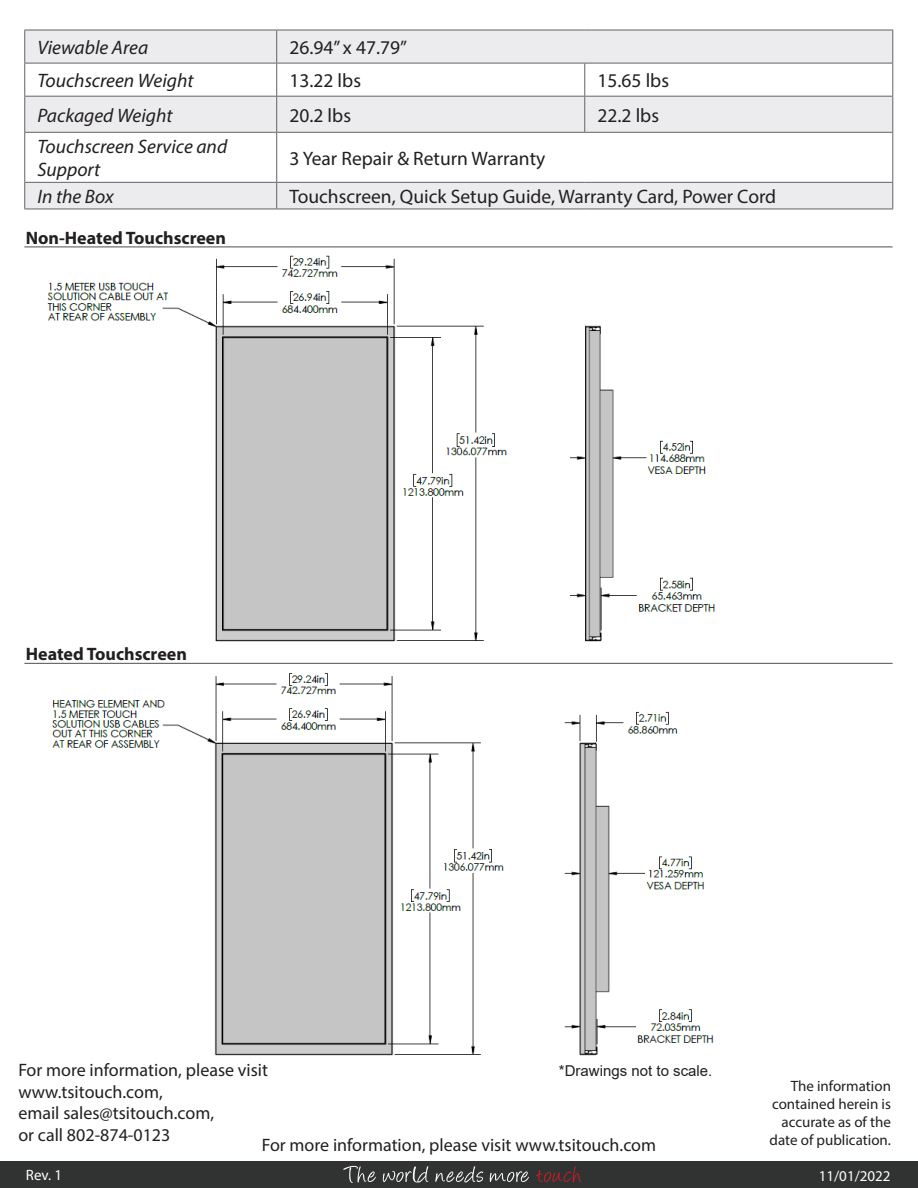
<style>
.page{position:relative;width:918px;height:1188px;background:#fff}
.page>*{position:absolute;margin:0;border:0;box-sizing:border-box;transform-origin:0 0}
.t1{font:19.5px "Myriad Pro";color:#231f20}
.t2{font:italic 19.5px/23.4px "Myriad Pro";color:#231f20}
.t3{font:18px "Myriad Pro";color:#231f20}
.t4{font:700 18px "Myriad Pro";color:#231f20}
.t5{font:15px "Myriad Pro";color:#231f20}
.t6{font:15px "Arial";color:#231f20}
.t7{font:15px "Myriad Pro";color:#fff}
</style>
<div class="page">
<div style="left:0;top:1161px;width:918px;height:27px;background:#313232"></div>
<svg style="left:343px;top:1166px;width:33px;height:17px"></svg>
<svg style="left:383px;top:1166px;width:45px;height:16px"></svg>
<svg style="left:435px;top:1166px;width:48px;height:16px"></svg>
<svg style="left:490px;top:1171px;width:39px;height:11px"></svg>
<svg style="left:536px;top:1166px;width:46px;height:17px"></svg>
<div style="left:25px;top:31px;width:867px;height:178px;background:#ececee"></div>
<svg style="left:25px;top:64px;width:867px;height:118px"></svg>
<hr style="left:24px;top:30px;width:253px;height:1px;background:#636366">
<hr style="left:277px;top:30px;width:308px;height:1px;background:#636366">
<hr style="left:276px;top:30px;width:1px;height:33px;background:#636366">
<hr style="left:585px;top:30px;width:308px;height:1px;background:#636366">
<hr style="left:24px;top:63px;width:253px;height:1px;background:#636366">
<hr style="left:277px;top:63px;width:308px;height:1px;background:#636366">
<hr style="left:276px;top:63px;width:1px;height:33px;background:#636366">
<hr style="left:585px;top:63px;width:308px;height:1px;background:#636366">
<hr style="left:584px;top:63px;width:1px;height:33px;background:#636366">
<hr style="left:24px;top:96px;width:253px;height:1px;background:#636366">
<hr style="left:277px;top:96px;width:308px;height:1px;background:#636366">
<hr style="left:276px;top:97px;width:1px;height:35px;background:#636366">
<hr style="left:585px;top:96px;width:308px;height:1px;background:#636366">
<hr style="left:584px;top:97px;width:1px;height:35px;background:#636366">
<hr style="left:24px;top:132px;width:253px;height:1px;background:#636366">
<hr style="left:277px;top:132px;width:308px;height:1px;background:#636366">
<hr style="left:276px;top:133px;width:1px;height:49px;background:#636366">
<hr style="left:585px;top:132px;width:308px;height:1px;background:#636366">
<hr style="left:24px;top:182px;width:253px;height:1px;background:#636366">
<hr style="left:277px;top:182px;width:308px;height:1px;background:#636366">
<svg style="left:276px;top:183px;width:1px;height:26px"></svg>
<hr style="left:585px;top:182px;width:308px;height:1px;background:#636366">
<hr style="left:24px;top:30px;width:1px;height:33px;background:#636366">
<hr style="left:892px;top:30px;width:1px;height:33px;background:#636366">
<hr style="left:24px;top:63px;width:1px;height:33px;background:#636366">
<hr style="left:892px;top:63px;width:1px;height:33px;background:#636366">
<hr style="left:24px;top:97px;width:1px;height:35px;background:#636366">
<hr style="left:892px;top:97px;width:1px;height:35px;background:#636366">
<hr style="left:24px;top:133px;width:1px;height:49px;background:#636366">
<hr style="left:892px;top:133px;width:1px;height:49px;background:#636366">
<svg style="left:24px;top:183px;width:1px;height:26px"></svg>
<svg style="left:892px;top:183px;width:1px;height:26px"></svg>
<hr style="left:24px;top:209px;width:253px;height:1px;background:#636366">
<hr style="left:277px;top:209px;width:308px;height:1px;background:#636366">
<hr style="left:585px;top:209px;width:308px;height:1px;background:#636366">
<img style="left:27px;top:247px;width:692px;height:395px">
<hr style="left:24px;top:246px;width:869px;height:1px;background:#636366">
<hr style="left:24px;top:663px;width:869px;height:1px;background:#636366">
<img style="left:52px;top:673px;width:662px;height:383px">
<p class="t2" style="left:38px;top:35px;width:112px">Viewable Area</p>
<p class="t1" style="left:289px;top:35px;width:119px">26.94” x 47.79”</p>
<p class="t2" style="left:38px;top:68px;width:158px">Touchscreen Weight</p>
<p class="t1" style="left:289px;top:68px;width:73px">13.22 lbs</p>
<p class="t1" style="left:598px;top:68px;width:73px">15.65 lbs</p>
<p class="t2" style="left:38px;top:103px;width:137px">Packaged Weight</p>
<p class="t1" style="left:289px;top:103px;width:63px">20.2 lbs</p>
<p class="t1" style="left:598px;top:103px;width:63px">22.2 lbs</p>
<p class="t2" style="left:38px;top:134px;width:191px">Touchscreen Service and<br>Support</p>
<p class="t1" style="left:289px;top:146px;width:258px">3 Year Repair &amp; Return Warranty</p>
<p class="t2" style="left:38px;top:184px;width:78px">In the Box</p>
<p class="t1" style="left:289px;top:184px;width:488px">Touchscreen, Quick Setup Guide, Warranty Card, Power Cord</p>
<p class="t4" style="left:26px;top:226px;width:202px">Non-Heated Touchscreen</p>
<p class="t4" style="left:26px;top:642px;width:163px">Heated Touchscreen</p>
<p class="t3" style="left:18px;top:1059px;width:251px">For more information, please visit</p>
<p class="t6" style="left:559px;top:1061px;width:155px">*Drawings not to scale.</p>
<p class="t3" style="left:18px;top:1081px;width:146px">www.tsitouch.com,</p>
<p class="t3" style="left:18px;top:1102px;width:197px">email sales@tsitouch.com,</p>
<p class="t3" style="left:18px;top:1124px;width:154px">or call 802-874-0123</p>
<p class="t3" style="left:262px;top:1134px;width:396px">For more information, please visit www.tsitouch.com</p>
<p class="t5" style="left:791px;top:1077px;width:102px">The information</p>
<p class="t5" style="left:772px;top:1095px;width:120px">contained herein is</p>
<p class="t5" style="left:782px;top:1113px;width:111px">accurate as of the</p>
<p class="t5" style="left:770px;top:1131px;width:123px">date of publication.</p>
<p class="t7" style="left:26px;top:1166px;width:38px">Rev. 1</p>
<p class="t7" style="left:819px;top:1167px;width:73px">11/01/2022</p>
</div>
